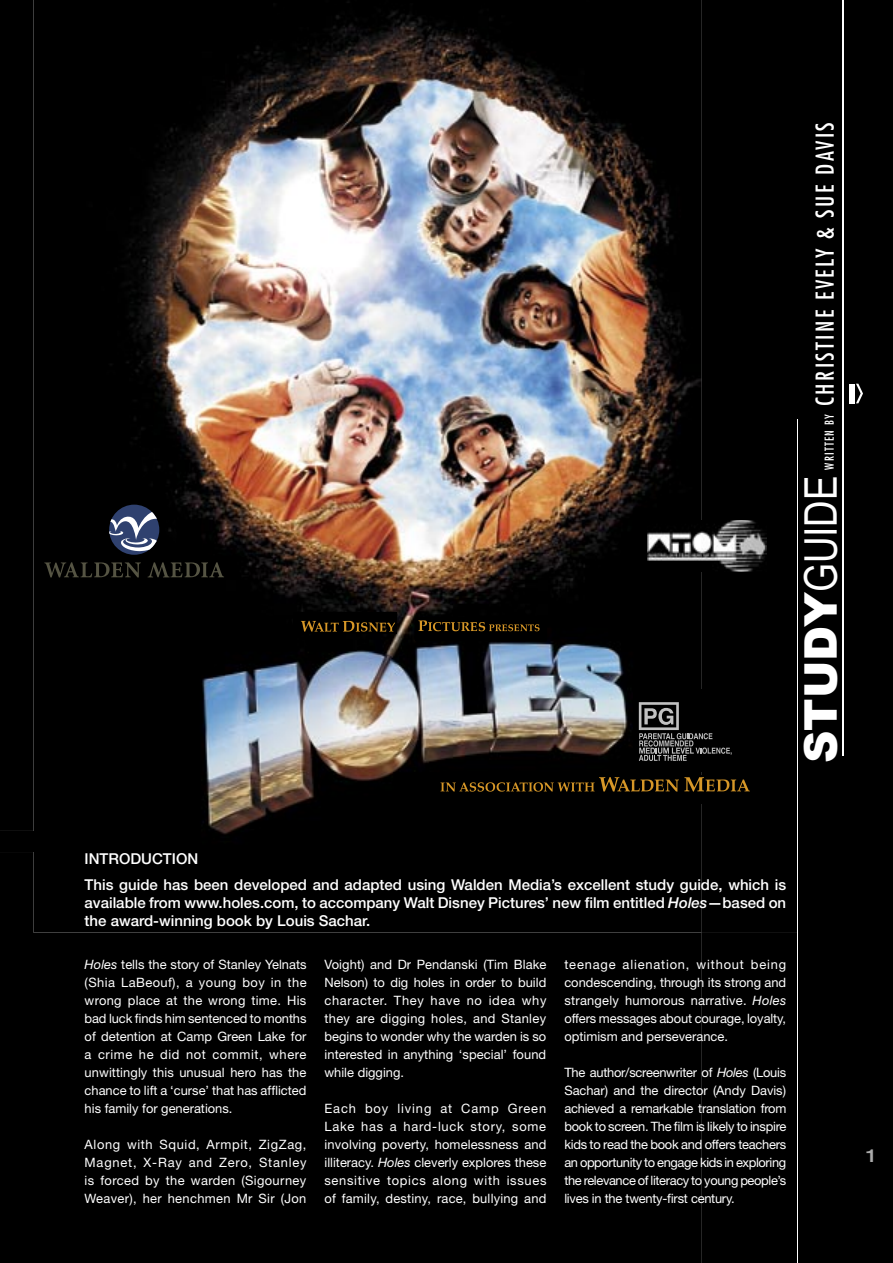
<style>
.page{position:relative;width:893px;height:1263px;background:#fff}
.page>*{position:absolute;margin:0;border:0;box-sizing:border-box;transform-origin:0 0}
.t1{font:900 45px "Arial";color:#fff}
.t2{font:condensed 24px "Futura";letter-spacing:.1em;color:#fff}
.t3{font:500 18px "Helvetica Neue";color:#ababab;scale:1.2 1}
.t4{font:500 15px/25.5px "Helvetica Neue";color:#fff}
.t5{font:12.9px/18px "Helvetica Neue";color:#fff;text-align:justify}
.s1{font-size:12px}
.s2{font-family:"Arial Narrow";font-weight:400}
.s3{font-style:italic}
</style>
<div class="page">
<div style="left:0;top:0;width:33px;height:831px;background:#000"></div>
<div style="left:0;top:852px;width:702px;height:411px;background:#000"></div>
<div style="left:0;top:831px;width:33px;height:19px;background:#000"></div>
<hr style="left:0;top:851px;width:33px;height:1px;background:#000">
<hr style="left:0;top:850px;width:33px;height:1px;background:#000">
<img style="left:33px;top:0;width:669px;height:932px">
<div style="left:797px;top:0;width:96px;height:831px;background:#000"></div>
<div style="left:702px;top:831px;width:191px;height:432px;background:#000"></div>
<div style="left:702px;top:0;width:95px;height:932px;background:#000"></div>
<svg style="left:44px;top:562px;width:97px;height:15px"></svg>
<div style="left:109px;top:505px;width:50px;height:50px;background:#2f416f;border-radius:50%"></div>
<svg style="left:109px;top:512px;width:48px;height:39px"></svg>
<svg style="left:148px;top:562px;width:76px;height:15px"></svg>
<img style="left:648px;top:520px;width:119px;height:51px">
<div style="left:432px;top:775px;width:323px;height:29px;background:#000"></div>
<svg style="left:441px;top:777px;width:309px;height:15px"></svg>
<div style="left:634px;top:689px;width:109px;height:83px;background:#000"></div>
<svg style="left:639px;top:702px;width:93px;height:59px"></svg>
<div style="left:293px;top:612px;width:104px;height:21px;background:#000"></div>
<svg style="left:301px;top:621px;width:94px;height:10px"></svg>
<div style="left:415px;top:617px;width:132px;height:23px;background:#000"></div>
<svg style="left:418px;top:620px;width:122px;height:11px"></svg>
<hr style="left:798px;top:419px;width:1px;height:844px;background:#fff">
<hr style="left:842px;top:0;width:2px;height:755px;background:#fff">
<hr style="left:849px;top:384px;width:3px;height:19px;background:#fff">
<svg style="left:853px;top:384px;width:10px;height:19px"></svg>
<hr style="left:851px;top:1145px;width:42px;height:1px;background:#000">
<hr style="left:851px;top:1165px;width:42px;height:1px;background:#000">
<h2 class="t2" style="left:810px;top:470px;width:349px;rotate:-90deg"><span class="s1">WRITTEN BY</span> CHRISTINE EVELY &amp; SUE DAVIS</h2>
<h1 class="t1" style="left:796px;top:763px;width:289px;rotate:-90deg">STUDY<span class="s2">GUIDE</span></h1>
<p class="t4" style="left:85px;top:846px;width:703px">INTRODUCTION<br>This guide has been developed and adapted using Walden Media’s excellent study guide, which is</p>
<p class="t4" style="left:85px;top:893px;width:703px;line-height:18px">available from www.holes.com, to accompany Walt Disney Pictures’ new film entitled <span class="s3">Holes</span>—based on the award-winning book by Louis Sachar.</p>
<p class="t5" style="left:85px;top:955px;width:223px"><span class="s3">Holes</span> tells the story of Stanley Yelnats (Shia LaBeouf), a young boy in the wrong place at the wrong time. His bad luck finds him sentenced to months of detention at Camp Green Lake for a crime he did not commit, where unwittingly this unusual hero has the chance to lift a ‘curse’ that has afflicted his family for generations.</p>
<p class="t5" style="left:85px;top:1135px;width:223px">Along with Squid, Armpit, ZigZag, Magnet, X-Ray and Zero, Stanley is forced by the warden (Sigourney Weaver), her henchmen Mr Sir (Jon</p>
<p class="t5" style="left:324px;top:955px;width:223px">Voight) and Dr Pendanski (Tim Blake Nelson) to dig holes in order to build character. They have no idea why they are digging holes, and Stanley begins to wonder why the warden is so interested in anything ‘special’ found while digging.</p>
<p class="t5" style="left:324px;top:1099px;width:223px">Each boy living at Camp Green Lake has a hard-luck story, some involving poverty, homelessness and illiteracy. <span class="s3">Holes</span> cleverly explores these sensitive topics along with issues of family, destiny, race, bullying and</p>
<p class="t5" style="left:564px;top:955px;width:223px">teenage alienation, without being condescending, through its strong and strangely humorous narrative. <span class="s3">Holes </span>offers messages about courage, loyalty, optimism and perseverance.</p>
<p class="t5" style="left:564px;top:1063px;width:223px">The author/screenwriter of <span class="s3">Holes</span> (Louis Sachar) and the director (Andy Davis) achieved a remarkable translation from book to screen. The film is likely to inspire kids to read the book and offers teachers an opportunity to engage kids in exploring the relevance of literacy to young people’s lives in the twenty-first century.</p>
<h3 class="t3" style="left:866px;top:1145px;width:12px">1</h3>
</div>
